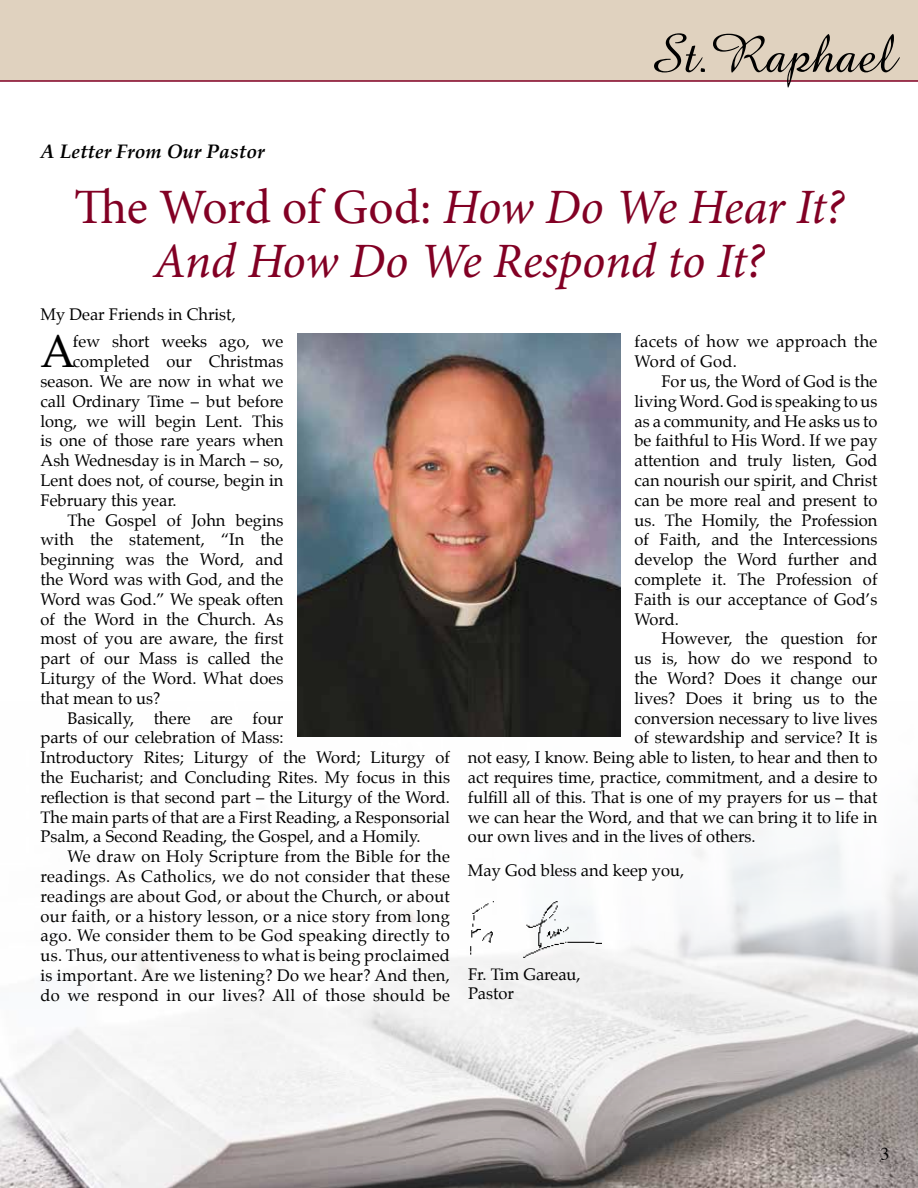
<style>
.page{position:relative;width:918px;height:1188px;background:#fff}
.page>*{position:absolute;margin:0;border:0;box-sizing:border-box;transform-origin:0 0}
.t1{font:55.5px "Amaze Normal";color:#000}
.t2{font:italic 49.5px/54px "Minion Pro";letter-spacing:-.01em;color:#820024;text-align:center}
.t3{font:44.85px "Palatino";color:#000}
.t4{font:italic 700 19.5px "Palatino Linotype";color:#000}
.t5{font:18px "Times";color:#000}
.t6{font:16.5px/19.8px "Palatino";color:#000;text-align:justify}
.t7{font:16.5px/19.8px "Palatino";letter-spacing:.02em;color:#000}
.s1{font-style:normal}
</style>
<div class="page">
<img style="left:0;top:736px;width:918px;height:452px">
<div style="left:0;top:0;width:918px;height:82px;background:#e0d2bf"></div>
<img style="left:468px;top:899px;width:133px;height:61px">
<img style="left:297px;top:334px;width:324px;height:402px">
<p class="t4" style="left:40px;top:137px;width:226px">A Letter From Our Pastor</p>
<h1 class="t1" style="left:648px;top:18px;width:248px">St.Raphael</h1>
<h2 class="t2" style="left:74px;top:181px;width:771px"><span class="s1">The Word of God:</span> How Do We Hear It?<br>And How Do We Respond to It?</h2>
<p class="t6" style="left:40px;top:305px;width:197px">My Dear Friends in Christ,</p>
<h3 class="t3" style="left:40px;top:315px;width:36px">A</h3>
<p class="t6" style="left:73px;top:332px;width:212px">few short weeks ago, we</p>
<p class="t6" style="left:73px;top:352px;width:212px">completed our Christmas</p>
<p class="t6" style="left:40px;top:371px;width:244px">season. We are now in what we</p>
<p class="t6" style="left:40px;top:391px;width:244px">call Ordinary Time – but before</p>
<p class="t6" style="left:40px;top:411px;width:245px">long, we will begin Lent. This</p>
<p class="t6" style="left:40px;top:431px;width:244px">is one of those rare years when</p>
<p class="t6" style="left:40px;top:451px;width:245px">Ash Wednesday is in March – so,</p>
<p class="t6" style="left:40px;top:470px;width:245px">Lent does not, of course, begin in</p>
<p class="t6" style="left:40px;top:490px;width:138px">February this year.</p>
<p class="t6" style="left:67px;top:510px;width:217px">The Gospel of John begins</p>
<p class="t6" style="left:40px;top:530px;width:244px">with the statement, “In the</p>
<p class="t6" style="left:40px;top:550px;width:245px">beginning was the Word, and</p>
<p class="t6" style="left:40px;top:569px;width:244px">the Word was with God, and the</p>
<p class="t6" style="left:40px;top:589px;width:245px">Word was God.” We speak often</p>
<p class="t6" style="left:40px;top:609px;width:245px">of the Word in the Church. As</p>
<p class="t6" style="left:40px;top:629px;width:244px">most of you are aware, the first</p>
<p class="t6" style="left:40px;top:649px;width:245px">part of our Mass is called the</p>
<p class="t6" style="left:40px;top:668px;width:244px">Liturgy of the Word. What does</p>
<p class="t6" style="left:40px;top:688px;width:121px">that mean to us?</p>
<p class="t6" style="left:67px;top:708px;width:217px">Basically, there are four</p>
<p class="t6" style="left:40px;top:728px;width:245px">parts of our celebration of Mass:</p>
<p class="t6" style="left:40px;top:748px;width:411px">Introductory Rites; Liturgy of the Word; Liturgy of</p>
<p class="t6" style="left:40px;top:767px;width:411px">the Eucharist; and Concluding Rites. My focus in this</p>
<p class="t6" style="left:40px;top:787px;width:411px">reflection is that second part – the Liturgy of the Word.</p>
<p class="t6" style="left:40px;top:807px;width:411px">The main parts of that are a First Reading, a Responsorial</p>
<p class="t6" style="left:40px;top:827px;width:382px">Psalm, a Second Reading, the Gospel, and a Homily.</p>
<p class="t7" style="left:67px;top:847px;width:384px">We draw on Holy Scripture from the Bible for the</p>
<p class="t7" style="left:40px;top:866px;width:411px">readings. As Catholics, we do not consider that these</p>
<p class="t7" style="left:40px;top:886px;width:411px">readings are about God, or about the Church, or about</p>
<p class="t7" style="left:40px;top:906px;width:411px">our faith, or a history lesson, or a nice story from long</p>
<p class="t7" style="left:40px;top:926px;width:411px">ago. We consider them to be God speaking directly to</p>
<p class="t7" style="left:40px;top:946px;width:411px">us. Thus, our attentiveness to what is being proclaimed</p>
<p class="t7" style="left:40px;top:965px;width:411px">is important. Are we listening? Do we hear? And then,</p>
<p class="t7" style="left:40px;top:985px;width:411px">do we respond in our lives? All of those should be</p>
<p class="t7" style="left:634px;top:332px;width:245px">facets of how we approach the<br>Word of God.</p>
<p class="t6" style="left:634px;top:371px;width:245px;text-indent:27px">For us, the Word of God is the living Word. God is speaking to us as a community, and He asks us to be faithful to His Word. If we pay attention and truly listen, God can nourish our spirit, and Christ can be more real and present to us. The Homily, the Profession of Faith, and the Intercessions develop the Word further and complete it. The Profession of Faith is our acceptance of God’s Word.</p>
<p class="t6" style="left:661px;top:629px;width:218px">However, the question for</p>
<p class="t6" style="left:634px;top:649px;width:244px">us is, how do we respond to</p>
<p class="t6" style="left:634px;top:668px;width:244px">the Word? Does it change our</p>
<p class="t6" style="left:634px;top:688px;width:244px">lives? Does it bring us to the</p>
<p class="t6" style="left:634px;top:708px;width:245px">conversion necessary to live lives</p>
<p class="t6" style="left:634px;top:728px;width:245px">of stewardship and service? It is</p>
<p class="t6" style="left:468px;top:748px;width:411px">not easy, I know. Being able to listen, to hear and then to</p>
<p class="t6" style="left:468px;top:767px;width:411px">act requires time, practice, commitment, and a desire to</p>
<p class="t6" style="left:468px;top:787px;width:411px">fulfill all of this. That is one of my prayers for us – that</p>
<p class="t6" style="left:468px;top:807px;width:411px">we can hear the Word, and that we can bring it to life in</p>
<p class="t6" style="left:468px;top:827px;width:289px">our own lives and in the lives of others.</p>
<p class="t6" style="left:468px;top:860px;width:218px">May God bless and keep you,</p>
<p class="t6" style="left:468px;top:964px;width:114px">Fr. Tim Gareau,<br>Pastor</p>
<p class="t5" style="left:880px;top:1137px;width:10px">3</p>
</div>
